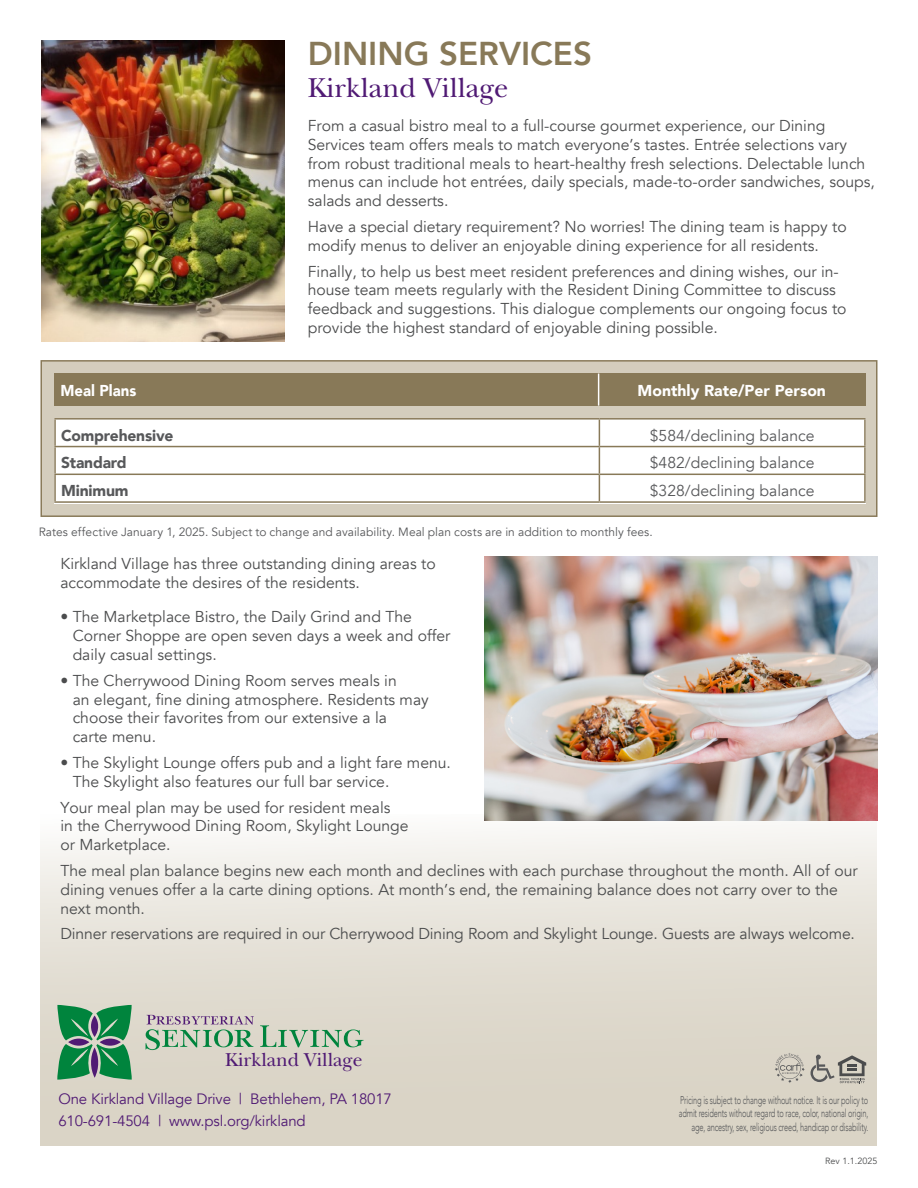
<style>
.page{position:relative;width:918px;height:1188px;background:#fff}
.page>*{position:absolute;margin:0;border:0;box-sizing:border-box;transform-origin:0 0}
.t1{font:800 33px "Avenir";color:#887958}
.t2{font:28.5px "New Baskerville Std";color:#501a74}
.t3{font:19.5px "New Baskerville Std";color:#501a74}
.t4{font:15.75px/18.9px "Avenir";color:#4b4c4d}
.t5{font:15.75px "Avenir";color:#57585a}
.t6{font:900 15.75px "Avenir";letter-spacing:-.01em;color:#57585a}
.t7{font:900 15.75px "Avenir";color:#fff}
.t8{font:900 15.75px "Avenir";color:#fff;scale:.95 1}
.t9{font:15px/22.5px "Avenir";letter-spacing:-.01em;color:#501a74}
.t10{font:12px "Avenir";letter-spacing:.005em;color:#57585a}
.t11{font:300 11.25px/13.5px "Avenir";letter-spacing:-.02em;color:#57585a;text-align:right;scale:.66 1}
.t12{font:9px "Avenir";color:#4b4c4d}
</style>
<div class="page">
<div style="left:40px;top:814px;width:838px;height:332px;background:linear-gradient(to bottom,#f5f4f0,#d3ccbc)"></div>
<img style="left:42px;top:40px;width:242px;height:301px">
<svg style="left:775px;top:1053px;width:30px;height:30px"></svg>
<svg style="left:811px;top:1055px;width:55px;height:28px;background:#ada9a0"></svg>
<div style="left:41px;top:360px;width:836px;height:157px;background:#d4cdbd;border:1px solid #887958"></div>
<div style="left:54px;top:374px;width:812px;height:32px;background:#887958"></div>
<hr style="left:598px;top:374px;width:1px;height:32px;background:#fff">
<div style="left:54px;top:418px;width:811px;height:85px;background:#fff"></div>
<hr style="left:54px;top:418px;width:545px;height:2px;background:#887958">
<hr style="left:54px;top:420px;width:2px;height:26px;background:#887958">
<hr style="left:599px;top:418px;width:267px;height:2px;background:#887958">
<hr style="left:864px;top:420px;width:2px;height:26px;background:#887958">
<hr style="left:54px;top:446px;width:545px;height:1px;background:#887958">
<hr style="left:54px;top:447px;width:2px;height:27px;background:#887958">
<hr style="left:599px;top:446px;width:267px;height:1px;background:#887958">
<hr style="left:864px;top:447px;width:2px;height:27px;background:#887958">
<hr style="left:54px;top:474px;width:545px;height:1px;background:#887958">
<hr style="left:54px;top:475px;width:2px;height:26px;background:#887958">
<hr style="left:599px;top:474px;width:267px;height:1px;background:#887958">
<svg style="left:599px;top:420px;width:1px;height:81px"></svg>
<hr style="left:864px;top:475px;width:2px;height:26px;background:#887958">
<hr style="left:54px;top:501px;width:545px;height:2px;background:#887958">
<hr style="left:599px;top:501px;width:267px;height:2px;background:#887958">
<svg style="left:57px;top:1005px;width:75px;height:75px;background:#47936a"></svg>
<svg style="left:146px;top:1015px;width:108px;height:35px;background:#adbbac"></svg>
<svg style="left:260px;top:1025px;width:103px;height:22px;background:#aac4aa"></svg>
<img style="left:485px;top:557px;width:393px;height:264px">
<p class="t1" style="left:308px;top:28px;width:286px">DINING SERVICES</p>
<p class="t2" style="left:308px;top:71px;width:202px">Kirkland Village</p>
<p class="t4" style="left:308px;top:116px;width:569px">From a casual bistro meal to a full-course gourmet experience, our Dining Services team offers meals to match everyone’s tastes. Entrée selections vary from robust traditional meals to heart-healthy fresh selections. Delectable lunch menus can include hot entrées, daily specials, made-to-order sandwiches, soups, salads and desserts.</p>
<p class="t4" style="left:308px;top:217px;width:540px">Have a special dietary requirement? No worries! The dining team is happy to modify menus to deliver an enjoyable dining experience for all residents.</p>
<p class="t4" style="left:308px;top:262px;width:540px">Finally, to help us best meet resident preferences and dining wishes, our in&shy;house team meets regularly with the Resident Dining Committee to discuss feedback and suggestions. This dialogue complements our ongoing focus to provide the highest standard of enjoyable dining possible.</p>
<p class="t8" style="left:60px;top:377px;width:81px">Meal Plans</p>
<p class="t7" style="left:638px;top:377px;width:190px">Monthly Rate/Per Person</p>
<p class="t6" style="left:61px;top:422px;width:114px">Comprehensive</p>
<p class="t5" style="left:650px;top:426px;width:166px">$584/declining balance</p>
<p class="t6" style="left:61px;top:449px;width:67px">Standard</p>
<p class="t5" style="left:650px;top:454px;width:166px">$482/declining balance</p>
<p class="t6" style="left:61px;top:477px;width:69px">Minimum</p>
<p class="t5" style="left:650px;top:481px;width:166px">$328/declining balance</p>
<p class="t10" style="left:39px;top:525px;width:616px">Rates effective January 1, 2025. Subject to change and availability. Meal plan costs are in addition to monthly fees.</p>
<p class="t4" style="left:60px;top:555px;width:377px">Kirkland Village has three outstanding dining areas to accommodate the desires of the residents.</p>
<p class="t4" style="left:73px;top:608px;width:379px;text-indent:-12px">• The Marketplace Bistro, the Daily Grind and The<br>Corner Shoppe are open seven days a week and offer daily casual settings.</p>
<p class="t4" style="left:73px;top:671px;width:358px;text-indent:-12px">• The Cherrywood Dining Room serves meals in<br>an elegant, fine dining atmosphere. Residents may choose their favorites from our extensive a la<br>carte menu.</p>
<p class="t4" style="left:73px;top:753px;width:380px;text-indent:-12px">• The Skylight Lounge offers pub and a light fare menu.<br>The Skylight also features our full bar service.</p>
<p class="t4" style="left:60px;top:798px;width:350px">Your meal plan may be used for resident meals<br>in the Cherrywood Dining Room, Skylight Lounge or Marketplace.</p>
<p class="t4" style="left:60px;top:861px;width:799px">The meal plan balance begins new each month and declines with each purchase throughout the month. All of our dining venues offer a la carte dining options. At month’s end, the remaining balance does not carry over to the next month.</p>
<p class="t4" style="left:60px;top:925px;width:796px">Dinner reservations are required in our Cherrywood Dining Room and Skylight Lounge. Guests are always welcome.</p>
<p class="t3" style="left:225px;top:1048px;width:139px">Kirkland Village</p>
<p class="t9" style="left:58px;top:1088px;width:335px">One Kirkland Village Drive | Bethlehem, PA 18017<br>610-691-4504 | www.psl.org/kirkland</p>
<p class="t11" style="left:679px;top:1093px;width:289px">Pricing is subject to change without notice. It is our policy to admit residents without regard to race, color, national origin, age, ancestry, sex, religious creed, handicap or disability.</p>
<p class="t12" style="left:825px;top:1156px;width:54px">Rev 1.1.2025</p>
</div>
